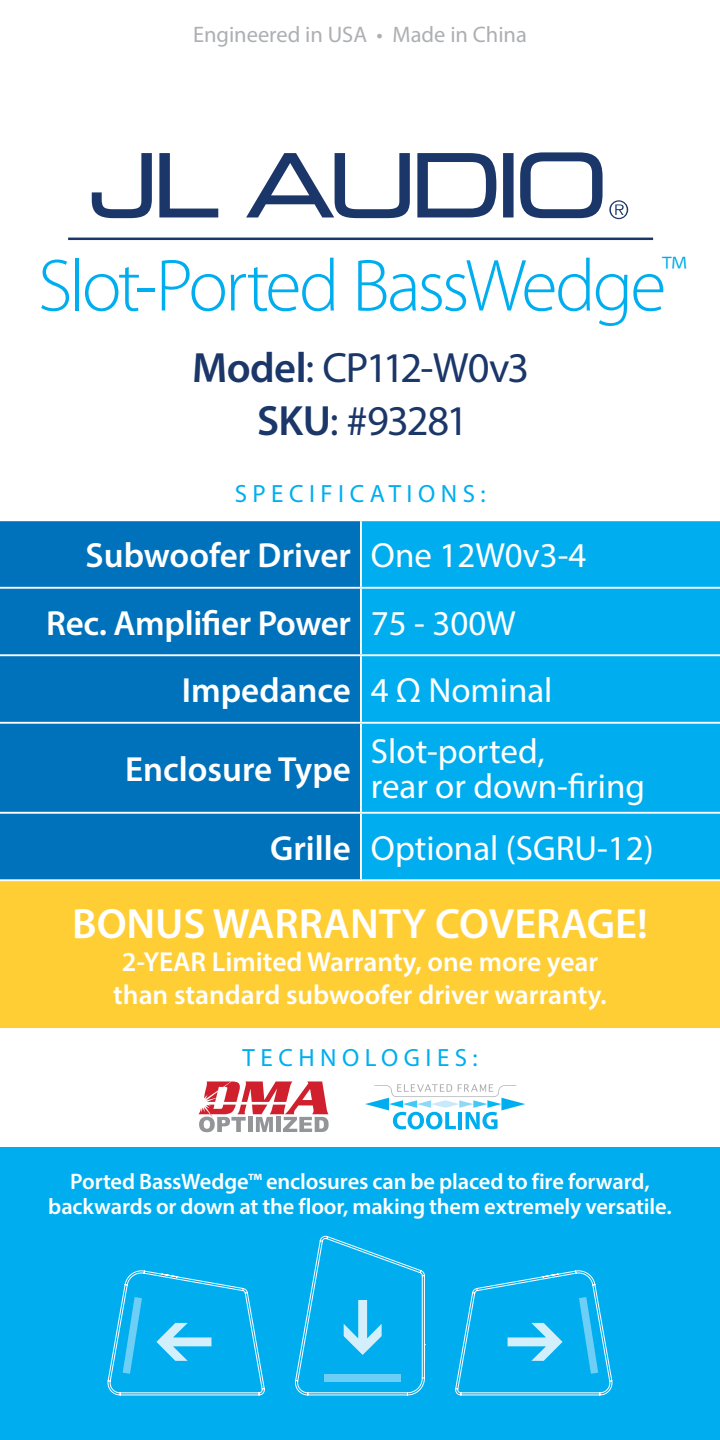
<style>
.page{position:relative;width:720px;height:1440px;background:#fff}
.page>*{position:absolute;margin:0;border:0;box-sizing:border-box;transform-origin:0 0}
.t1{font:300 74.5px "Myriad Pro";letter-spacing:-.045em;color:#00aeef}
.t2{font:42.5px/53px "Myriad Pro";letter-spacing:-.05em;color:#1b3769;text-align:center}
.t3{font:600 42.5px "Myriad Pro";color:#fff}
.t4{font:35px/35px "Myriad Pro";color:#fff}
.t5{font:600 35px "Myriad Pro";color:#fff}
.t6{font:600 27.5px/33px "Myriad Pro";color:#fff;text-align:center}
.t7{font:25px "Myriad Pro";letter-spacing:.22em;color:#00aeef}
.Captions_-_CG{font:600 22.5px/25px "Myriad Pro";letter-spacing:-.01em;color:#fff;text-align:center}
.t8{font:22.5px "Myriad Pro";color:#adafb2}
.s1{font-weight:600}
</style>
<div class="page">
<div style="left:0;top:881px;width:720px;height:146px;background:#ffce35"></div>
<svg style="left:92px;top:153px;width:60px;height:65px"></svg>
<svg style="left:159px;top:153px;width:59px;height:64px"></svg>
<svg style="left:246px;top:153px;width:164px;height:65px"></svg>
<svg style="left:417px;top:153px;width:79px;height:64px"></svg>
<svg style="left:503px;top:153px;width:11px;height:64px"></svg>
<svg style="left:520px;top:152px;width:83px;height:66px"></svg>
<svg style="left:609px;top:200px;width:19px;height:19px"></svg>
<hr style="left:68px;top:238px;width:585px;height:2px;background:#1b3769">
<div style="left:0;top:521px;width:360px;height:358px;background:#0072bc"></div>
<div style="left:362px;top:521px;width:358px;height:358px;background:#00aeef"></div>
<hr style="left:0;top:587px;width:361px;height:2px;background:#fff">
<hr style="left:0;top:654px;width:361px;height:2px;background:#fff">
<hr style="left:0;top:722px;width:361px;height:2px;background:#fff">
<hr style="left:0;top:812px;width:361px;height:2px;background:#fff">
<hr style="left:361px;top:587px;width:359px;height:2px;background:#fff">
<hr style="left:361px;top:654px;width:359px;height:2px;background:#fff">
<hr style="left:361px;top:722px;width:359px;height:2px;background:#fff">
<hr style="left:361px;top:812px;width:359px;height:2px;background:#fff">
<div style="left:0;top:1148px;width:720px;height:292px;background:#00aeef"></div>
<svg style="left:199px;top:1081px;width:130px;height:51px"></svg>
<svg style="left:365px;top:1084px;width:160px;height:45px"></svg>
<svg style="left:295px;top:1235px;width:131px;height:161px"></svg>
<svg style="left:107px;top:1270px;width:158px;height:126px"></svg>
<div style="left:324px;top:1375px;width:77px;height:7px;background:#6dcff6"></div>
<svg style="left:455px;top:1270px;width:158px;height:126px"></svg>
<p class="t8" style="left:193px;top:20px;width:335px">Engineered in USA • Made in China</p>
<p class="t1" style="left:38px;top:241px;width:650px">Slot-Ported BassWedge<sup>™</sup></p>
<p class="t2" style="left:192px;top:341px;width:339px"><span class="s1">Model</span>: CP112-W0v3<br><span class="s1">SKU</span>: #93281</p>
<p class="t7" style="left:235px;top:478px;width:252px">SPECIFICATIONS:</p>
<p class="t5" style="left:86px;top:533px;width:267px">Subwoofer Driver</p>
<p class="t4" style="left:371px;top:537px;width:217px">One 12W0v3-4</p>
<p class="t5" style="left:46px;top:601px;width:306px">Rec. Amplifier Power</p>
<p class="t4" style="left:371px;top:605px;width:146px">75 - 300W</p>
<p class="t5" style="left:182px;top:668px;width:171px">Impedance</p>
<p class="t4" style="left:371px;top:672px;width:183px">4 Ω Nominal</p>
<p class="t5" style="left:125px;top:747px;width:227px">Enclosure Type</p>
<p class="t4" style="left:371px;top:734px;width:276px">Slot-ported,<br>rear or down-firing</p>
<p class="t5" style="left:270px;top:826px;width:82px">Grille</p>
<p class="t4" style="left:371px;top:830px;width:284px">Optional (SGRU-12)</p>
<p class="t3" style="left:72px;top:897px;width:577px">BONUS WARRANTY COVERAGE!</p>
<p class="t6" style="left:113px;top:945px;width:495px">2-YEAR Limited Warranty, one more year than standard subwoofer driver warranty.</p>
<p class="t7" style="left:243px;top:1042px;width:236px">TECHNOLOGIES:</p>
<p class="Captions_-_CG" style="left:48px;top:1169px;width:625px">Ported BassWedge™ enclosures can be placed to fire forward, backwards or down at the floor, making them extremely versatile.</p>
</div>
